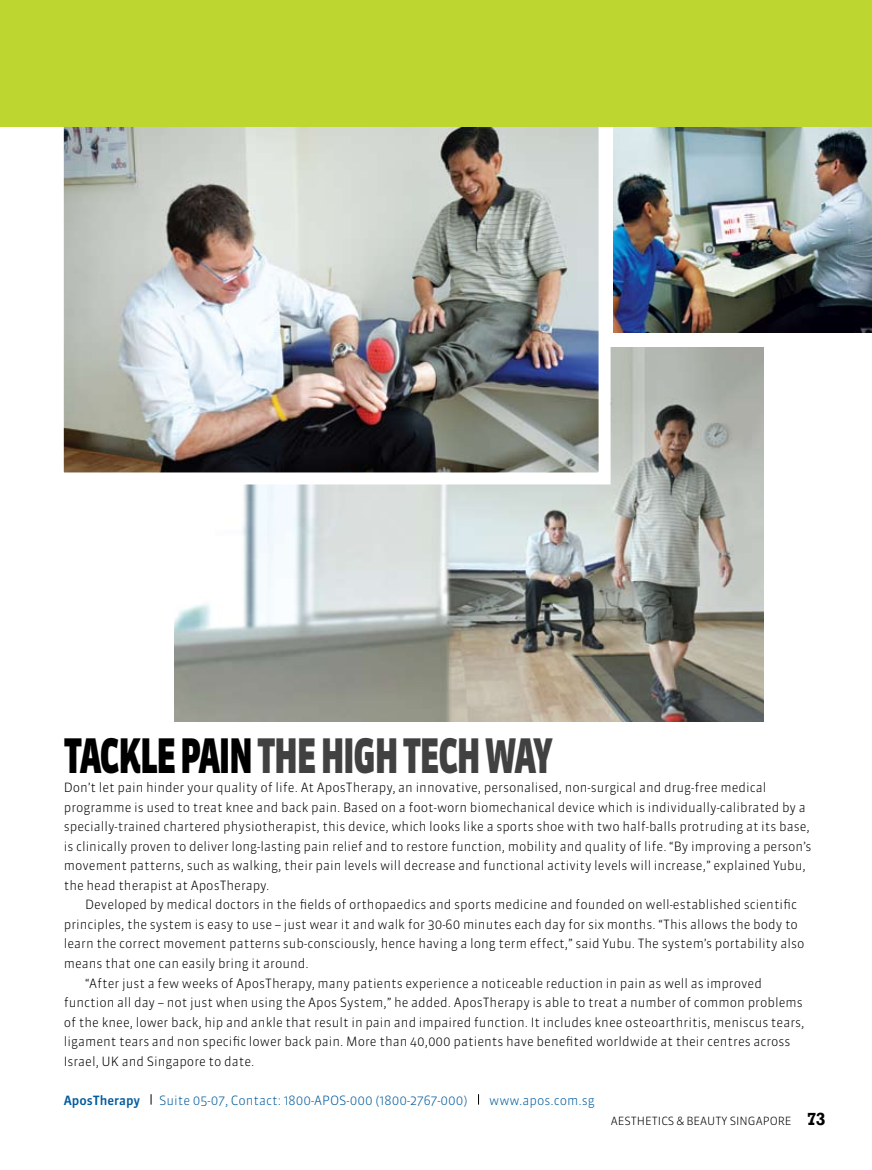
<style>
.page{position:relative;width:872px;height:1170px;background:#fff}
.page>*{position:absolute;margin:0;border:0;box-sizing:border-box;transform-origin:0 0}
.t1{font:900 47.25px "Sanuk TF";letter-spacing:-.04em;color:#414142;scale:.69 1}
.t2{font:300 12.75px/19.5px "Sanuk";color:#000}
.t3{font:300 12.75px "Sanuk";color:#005b9e}
.t4{font:500 12.75px "Sanuk";color:#005b9e}
.t5{font:300 11.25px "Sanuk TF";color:#000}
.s1{color:#000}
.s2{font-family:"Rockwell";font-weight:700;font-size:18px}
</style>
<div class="page">
<img style="left:174px;top:347px;width:589px;height:374px">
<img style="left:65px;top:127px;width:532px;height:344px">
<div style="left:52px;top:113px;width:558px;height:371px;border:12px solid #fff"></div>
<img style="left:613px;top:128px;width:259px;height:205px">
<div style="left:0;top:0;width:872px;height:127px;background:#bed730"></div>
<h1 class="t1" style="left:64px;top:726px;width:709px"><span class="s1">TACKLE PAIN</span> THE HIGH TECH WAY</h1>
<p class="t2" style="left:64px;top:778px;width:749px">Don’t let pain hinder your quality of life. At AposTherapy, an innovative, personalised, non-surgical and drug-free medical programme is used to treat knee and back pain. Based on a foot-worn biomechanical device which is individually-calibrated by a specially-trained chartered physiotherapist, this device, which looks like a sports shoe with two half-balls protruding at its base, is clinically proven to deliver long-lasting pain relief and to restore function, mobility and quality of life. “By improving a person’s movement patterns, such as walking, their pain levels will decrease and functional activity levels will increase,” explained Yubu, the head therapist at AposTherapy.</p>
<p class="t2" style="left:85px;top:895px;width:713px">Developed by medical doctors in the fields of orthopaedics and sports medicine and founded on well-established scientific</p>
<p class="t2" style="left:64px;top:914px;width:735px">principles, the system is easy to use – just wear it and walk for 30-60 minutes each day for six months. “This allows the body to</p>
<p class="t2" style="left:64px;top:934px;width:742px">learn the correct movement patterns sub-consciously, hence having a long term effect,” said Yubu. The system’s portability also</p>
<p class="t2" style="left:64px;top:953px;width:246px">means that one can easily bring it around.</p>
<p class="t2" style="left:85px;top:973px;width:678px">“After just a few weeks of AposTherapy, many patients experience a noticeable reduction in pain as well as improved</p>
<p class="t2" style="left:64px;top:992px;width:740px">function all day – not just when using the Apos System,” he added. AposTherapy is able to treat a number of common problems</p>
<p class="t2" style="left:64px;top:1012px;width:742px">of the knee, lower back, hip and ankle that result in pain and impaired function. It includes knee osteoarthritis, meniscus tears,</p>
<p class="t2" style="left:64px;top:1031px;width:728px">ligament tears and non specific lower back pain. More than 40,000 patients have benefited worldwide at their centres across</p>
<p class="t2" style="left:64px;top:1051px;width:192px">Israel, UK and Singapore to date.</p>
<p class="t4" style="left:64px;top:1091px;width:78px">AposTherapy</p>
<p class="t3" style="left:159px;top:1091px;width:310px">Suite 05-07, Contact: 1800-APOS-000 (1800-2767-000)</p>
<p class="t3" style="left:489px;top:1091px;width:107px">www.apos.com.sg</p>
<p class="t5" style="left:610px;top:1113px;width:216px">AESTHETICS &amp; BEAUTY SINGAPORE <span class="s2">73</span></p>
</div>
